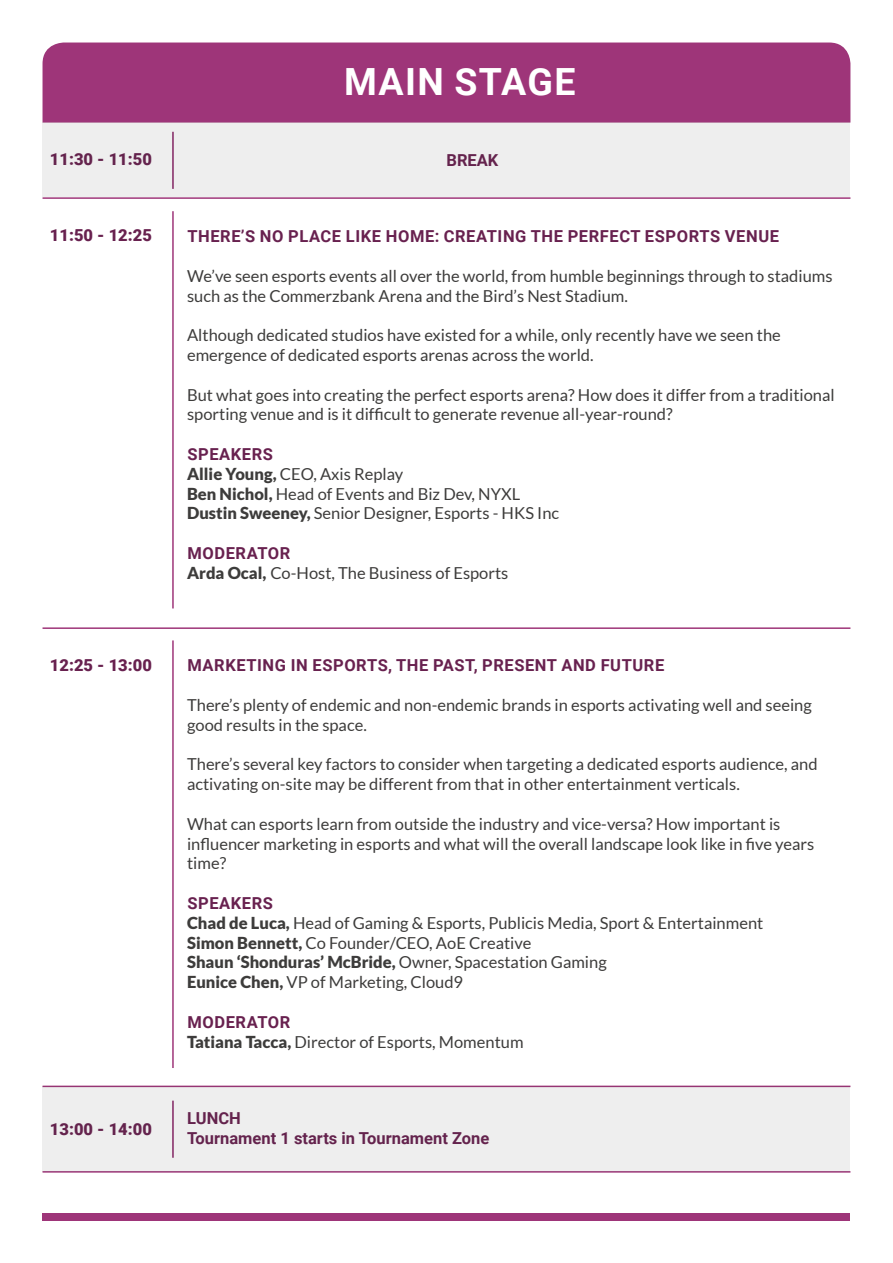
<style>
.page{position:relative;width:893px;height:1263px;background:#fff}
.page>*{position:absolute;margin:0;border:0;box-sizing:border-box;transform-origin:0 0}
.t1{font:700 37.5px "Roboto";letter-spacing:.035em;color:#fff}
.t2{font:16.5px/19.8px "Lato";color:#3d3c3b}
.t3{font:700 16.5px "Roboto";letter-spacing:.035em;color:#68214f}
.t4{font:900 16.5px "Roboto";color:#68214f}
.t5{font:700 16.5px/19.8px "Roboto";color:#68214f}
.s1{font-weight:900}
</style>
<div class="page">
<hr style="left:43px;top:197px;width:807px;height:2px;background:#9e3579">
<div style="left:43px;top:43px;width:807px;height:80px;background:#9e3579"></div>
<hr style="left:43px;top:627px;width:807px;height:2px;background:#9e3579">
<hr style="left:43px;top:1085px;width:807px;height:2px;background:#9e3579">
<hr style="left:43px;top:1171px;width:807px;height:1px;background:#9e3579">
<div style="left:43px;top:1213px;width:807px;height:7px;background:#9e3579"></div>
<hr style="left:172px;top:211px;width:2px;height:397px;background:#9e3579">
<hr style="left:172px;top:640px;width:2px;height:428px;background:#9e3579">
<div style="left:43px;top:123px;width:807px;height:74px;background:#eee"></div>
<div style="left:43px;top:1086px;width:807px;height:85px;background:#eee"></div>
<hr style="left:172px;top:1100px;width:2px;height:58px;background:#822563">
<hr style="left:172px;top:132px;width:2px;height:57px;background:#822563">
<h1 class="t1" style="left:344px;top:55px;width:233px">MAIN STAGE</h1>
<p class="t4" style="left:50px;top:147px;width:103px">11:30 - 11:50</p>
<p class="t3" style="left:446px;top:149px;width:53px">BREAK</p>
<p class="t4" style="left:50px;top:224px;width:103px">11:50 - 12:25</p>
<p class="t3" style="left:187px;top:225px;width:593px">THERE’S NO PLACE LIKE HOME: CREATING THE PERFECT ESPORTS VENUE</p>
<p class="t2" style="left:187px;top:266px;width:647px">We’ve seen esports events all over the world, from humble beginnings through to stadiums such as the Commerzbank Arena and the Bird’s Nest Stadium.</p>
<p class="t2" style="left:187px;top:325px;width:595px">Although dedicated studios have existed for a while, only recently have we seen the emergence of dedicated esports arenas across the world.</p>
<p class="t2" style="left:187px;top:385px;width:649px">But what goes into creating the perfect esports arena? How does it differ from a traditional sporting venue and is it difficult to generate revenue all-year-round?</p>
<p class="t3" style="left:187px;top:443px;width:87px">SPEAKERS</p>
<p class="t2" style="left:187px;top:464px;width:374px"><span class="s1">Allie Young,</span> CEO, Axis Replay<br><span class="s1">Ben Nichol,</span> Head of Events and Biz Dev, NYXL<br><span class="s1">Dustin Sweeney,</span> Senior Designer, Esports - HKS Inc</p>
<p class="t3" style="left:187px;top:542px;width:105px">MODERATOR</p>
<p class="t2" style="left:187px;top:563px;width:323px"><span class="s1">Arda Ocal,</span> Co-Host, The Business of Esports</p>
<p class="t4" style="left:50px;top:654px;width:103px">12:25 - 13:00</p>
<p class="t3" style="left:187px;top:654px;width:478px">MARKETING IN ESPORTS, THE PAST, PRESENT AND FUTURE</p>
<p class="t2" style="left:187px;top:695px;width:626px">There’s plenty of endemic and non-endemic brands in esports activating well and seeing good results in the space.</p>
<p class="t2" style="left:187px;top:754px;width:632px">There’s several key factors to consider when targeting a dedicated esports audience, and activating on-site may be different from that in other entertainment verticals.</p>
<p class="t2" style="left:187px;top:814px;width:629px">What can esports learn from outside the industry and vice-versa? How important is influencer marketing in esports and what will the overall landscape look like in five years time?</p>
<p class="t3" style="left:187px;top:891px;width:87px">SPEAKERS</p>
<p class="t2" style="left:187px;top:913px;width:578px"><span class="s1">Chad de Luca,</span> Head of Gaming &amp; Esports, Publicis Media, Sport &amp; Entertainment <span class="s1">Simon Bennett,</span> Co Founder/CEO, AoE Creative<br><span class="s1">Shaun ‘Shonduras’ McBride,</span> Owner, Spacestation Gaming<br><span class="s1">Eunice Chen,</span> VP of Marketing, Cloud9</p>
<p class="t3" style="left:187px;top:1010px;width:105px">MODERATOR</p>
<p class="t2" style="left:187px;top:1031px;width:338px"><span class="s1">Tatiana Tacca,</span> Director of Esports, Momentum</p>
<p class="t4" style="left:50px;top:1117px;width:103px">13:00 - 14:00</p>
<p class="t5" style="left:187px;top:1107px;width:304px">LUNCH<br>Tournament 1 starts in Tournament Zone</p>
</div>
